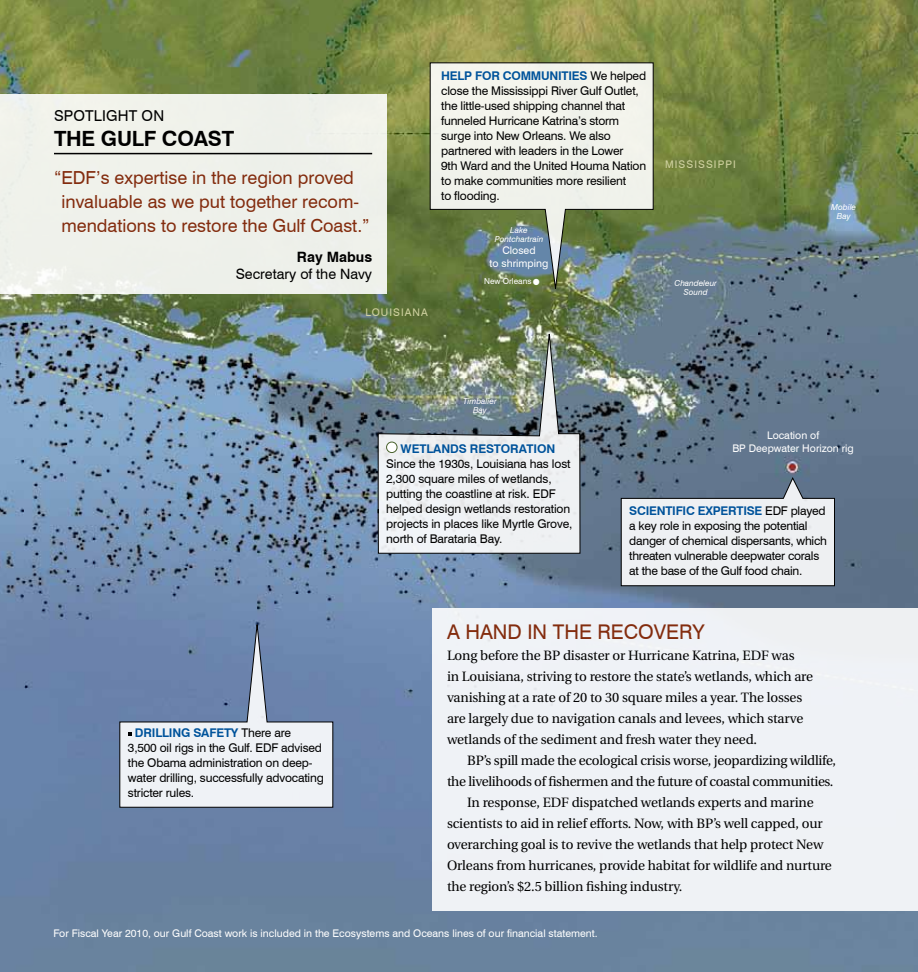
<style>
.page{position:relative;width:918px;height:972px;background:#fff}
.page>*{position:absolute;margin:0;border:0;box-sizing:border-box;transform-origin:0 0}
.t1{font:700 21px "Swiss 721 BT";letter-spacing:-.01em;color:#000}
.t2{font:21px "Swiss 721 BT";color:#fff}
.t3{font:20.25px "Swiss 721 BT";color:#832c0e}
.t4{font:18px/24px "Swiss 721 BT";color:#832c0e}
.t5{font:15px "Swiss 721 BT";letter-spacing:.01em;color:#000}
.t6{font:14.25px "Swiss 721 BT";color:#000}
.t7{font:700 14.25px "Swiss 721 BT";color:#000}
.t8{font:13.5px/21px "Utopia";letter-spacing:-.01em;color:#000}
.t9{font:12px/15px "Swiss 721 BT";letter-spacing:-.015em;color:#000}
.t10{font:700 12px "Swiss 721 BT";letter-spacing:-.015em;color:#00539b}
.t11{font:10.5px/12.8px "Swiss 721 BT";color:#fff;text-align:center}
.t12{font:10.5px "Swiss 721 BT";letter-spacing:.1em;color:#d0d2a0}
.t13{font:italic 8.25px/9px "Swiss 721 BT";color:#fff;text-align:center}
.t14{font:8.25px "Swiss 721 BT";color:#fff}
.s1{font-weight:700;color:#00539b}
</style>
<div class="page">
<img style="left:0;top:0;width:918px;height:972px">
<div style="left:0;top:94px;width:387px;height:200px;background:#eff1eb"></div>
<hr style="left:54px;top:153px;width:318px;height:1px;background:#000">
<div style="left:432px;top:609px;width:486px;height:302px;background:#eff2f6"></div>
<svg style="left:430px;top:62px;width:224px;height:229px;background:#bec7b8"></svg>
<svg style="left:119px;top:621px;width:214px;height:187px"></svg>
<svg style="left:128px;top:732px;width:4px;height:4px"></svg>
<svg style="left:621px;top:477px;width:214px;height:109px;background:#ced3d9"></svg>
<img style="left:378px;top:330px;width:202px;height:224px">
<div style="left:387px;top:442px;width:10px;height:11px;background:#fff;border-radius:50%"></div>
<div style="left:386px;top:442px;width:11px;height:11px;border:1px solid #49632e;border-radius:50%"></div>
<p class="t5" style="left:54px;top:106px;width:14px">Spot</p>
<p class="t5" style="left:94px;top:106px;width:72px">light on</p>
<h1 class="t1" style="left:54px;top:126px;width:130px">THE GULF COAS</h1>
<h1 class="t1" style="left:222px;top:126px;width:14px">T</h1>
<h3 class="t4" style="left:61px;top:165px;width:310px;text-indent:-7px">“EDF’s expertise in the region proved invaluable as we put together recom&shy;mendations to restore the Gulf Coast.”</h3>
<p class="t7" style="left:297px;top:248px;width:77px">RAY MABUS</p>
<p class="t6" style="left:236px;top:266px;width:138px">Secretary of the Navy</p>
<p class="t12" style="left:366px;top:306px;width:9px">Lou</p>
<p class="t12" style="left:389px;top:306px;width:39px">isiana</p>
<p class="t10" style="left:441px;top:68px;width:9px">HEL</p>
<p class="t10" style="left:464px;top:68px;width:42px">PFO RCOMMU</p>
<p class="t10" style="left:550px;top:68px;width:21px">NITIES</p>
<p class="t9" style="left:441px;top:68px;width:207px;text-indent:149px">We helped close the Mississippi River Gulf Outlet, the little-used shipping channel that funneled Hurricane Katrina’s storm surge into New Orleans. We also partnered with leaders in the Lower<br>9th Ward and the United Houma Nation to make communities more resilient<br>to flooding.</p>
<p class="t12" style="left:665px;top:158px;width:72px">Miss iss ipp i</p>
<p class="t13" style="left:495px;top:225px;width:50px">Lake<br>Pontchartrain</p>
<p class="t11" style="left:490px;top:244px;width:60px">Closed<br>to shrimping</p>
<p class="t14" style="left:484px;top:276px;width:49px">New Orleans</p>
<h1 class="t2" style="left:530px;top:269px;width:14px">•</h1>
<p class="t13" style="left:675px;top:279px;width:44px">Chandeleur<br>Sound</p>
<p class="t13" style="left:463px;top:397px;width:35px">Timbalier<br>Bay</p>
<p class="t13" style="left:831px;top:202px;width:26px">Mobile<br>Bay</p>
<p class="t10" style="left:401px;top:441px;width:55px">WETLA NDS</p>
<p class="t10" style="left:470px;top:441px;width:87px">RES TORATIO N</p>
<p class="t9" style="left:386px;top:456px;width:188px">Since the 1930s, Louisiana has lost 2,300 square miles of wetlands, putting the coastline at risk. EDF helped design wetlands restoration projects in places like Myrtle Grove, north of Barataria Bay.</p>
<p class="t11" style="left:732px;top:429px;width:123px">Location of<br>BP Deepwater Horizon rig</p>
<p class="t10" style="left:629px;top:504px;width:12px">SCIE</p>
<p class="t10" style="left:657px;top:504px;width:17px">NTIFIC</p>
<p class="t10" style="left:698px;top:504px;width:48px">EXPERTISE</p>
<p class="t9" style="left:629px;top:504px;width:199px;text-indent:136px">EDF played a key role in exposing the potential danger of chemical dispersants, which threaten vulnerable deepwater corals at the base of the Gulf food chain.</p>
<h2 class="t3" style="left:447px;top:620px;width:179px">A hand in the recove</h2>
<h2 class="t3" style="left:679px;top:620px;width:27px">ry</h2>
<p class="t8" style="left:447px;top:645px;width:368px">Long before the BP disaster or Hurricane Katrina, EDF was<br>in Louisiana, striving to restore the state’s wetlands, which are vanishing at a rate of 20 to 30 square miles a year. The losses are largely due to navigation canals and levees, which starve wetlands of the sediment and fresh water they need.</p>
<p class="t8" style="left:467px;top:750px;width:370px">BP’s spill made the ecological crisis worse, jeopardizing wildlife,</p>
<p class="t8" style="left:447px;top:771px;width:388px">the livelihoods of fishermen and the future of coastal communities.</p>
<p class="t8" style="left:467px;top:792px;width:348px">In response, EDF dispatched wetlands experts and marine</p>
<p class="t8" style="left:447px;top:813px;width:377px">scientists to aid in relief efforts. Now, with BP’s well capped, our</p>
<p class="t8" style="left:447px;top:834px;width:378px">overarching goal is to revive the wetlands that help protect New</p>
<p class="t8" style="left:447px;top:855px;width:386px">Orleans from hurricanes, provide habitat for wildlife and nurture</p>
<p class="t8" style="left:447px;top:876px;width:237px">the region’s $2.5 billion fishing industry.</p>
<p class="t11" style="left:53px;top:926px;width:546px">For Fiscal Year 2010, our Gulf Coast work is included in the Ecosystems and Oceans lines of our financial statement.</p>
<p class="t10" style="left:135px;top:726px;width:19px">DRILLI</p>
<p class="t10" style="left:172px;top:726px;width:24px">NG SAFE</p>
<p class="t9" style="left:128px;top:725px;width:197px;text-indent:96px"><span class="s1">TY</span> There are<br>3,500 oil rigs in the Gulf. EDF advised the Obama administration on deep&shy;water drilling, successfully advocating stricter rules.</p>
</div>
